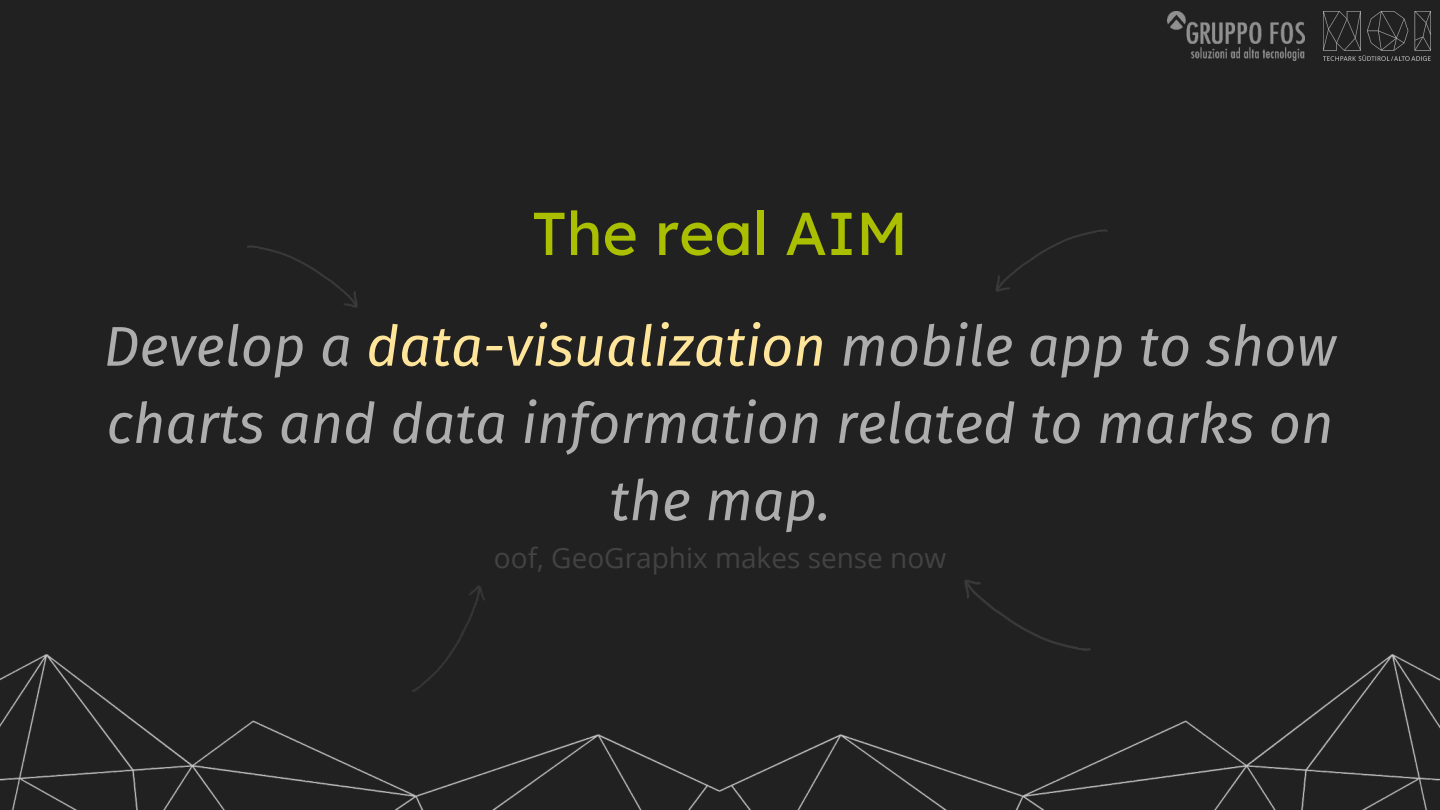
<style>
.page{position:relative;width:1440px;height:810px;background:#212121}
.page>*{position:absolute;margin:0;border:0;box-sizing:border-box;transform-origin:0 0}
.t1{font:60.4px "Lexend Deca";color:#a9bf00}
.t2{font:italic 56px/77.2px "Fira Sans";color:#adadad;text-align:center}
.t3{font:28px "Open Sans";color:#434343}
.s1{color:#ffe599}
</style>
<div class="page">
<img style="left:1168px;top:11px;width:136px;height:49px">
<img style="left:1324px;top:11px;width:106px;height:49px">
<img style="left:0;top:655px;width:1440px;height:155px">
<img style="left:996px;top:229px;width:112px;height:63px">
<img style="left:247px;top:245px;width:111px;height:63px">
<img style="left:355px;top:585px;width:195px;height:136px">
<img style="left:922px;top:580px;width:195px;height:93px">
<p class="t1" style="left:532px;top:195px;width:378px">The real AIM</p>
<p class="t2" style="left:104px;top:308px;width:1234px">Develop a <span class="s1">data-visualization</span> mobile app to show charts and data information related to marks on the map.</p>
<p class="t3" style="left:494px;top:538px;width:454px">oof, GeoGraphix makes sense now</p>
</div>
